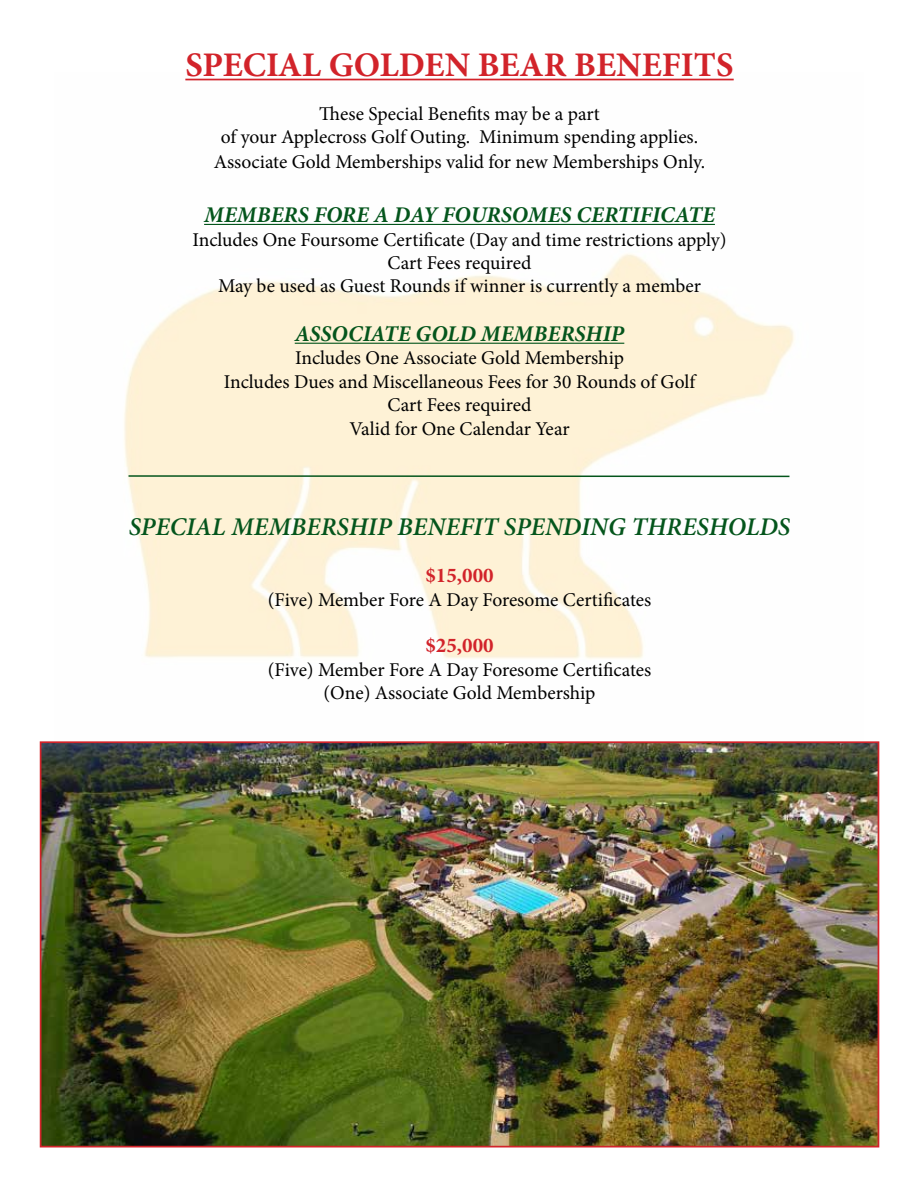
<style>
.page{position:relative;width:918px;height:1188px;background:#fff}
.page>*{position:absolute;margin:0;border:0;box-sizing:border-box;transform-origin:0 0}
.t1{font:700 34.5px "Minion Pro";color:#d2232a}
.t2{font:italic 600 25.5px "Minion Pro";color:#04551c}
.t3{font:italic 700 22.5px "Minion Pro";color:#04551c}
.t4{font:700 21px "Minion Pro";color:#d2232a}
.t5{font:19.5px/23.4px "Minion Pro";color:#000;text-align:center}
</style>
<div class="page">
<img style="left:124px;top:78px;width:670px;height:581px">
<hr style="left:185px;top:79px;width:549px;height:1px;background:#d2232a">
<hr style="left:204px;top:224px;width:511px;height:1px;background:#04551c">
<hr style="left:295px;top:343px;width:329px;height:1px;background:#04551c">
<hr style="left:129px;top:475px;width:660px;height:2px;background:#04551c">
<img style="left:43px;top:744px;width:833px;height:400px">
<div style="left:40px;top:741px;width:839px;height:406px;border:2px solid #d2232a"></div>
<h1 class="t1" style="left:185px;top:41px;width:550px">SPECIAL GOLDEN BEAR BENEFITS</h1>
<p class="t5" style="left:221px;top:102px;width:479px">These Special Benefits may be a part<br>of your Applecross Golf Outing. Minimum spending applies.</p>
<p class="t5" style="left:214px;top:150px;width:493px">Associate Gold Memberships valid for new Memberships Only.</p>
<p class="t3" style="left:204px;top:199px;width:512px">MEMBERS FORE A DAY FOURSOMES CERTIFICATE</p>
<p class="t5" style="left:192px;top:228px;width:536px">Includes One Foursome Certificate (Day and time restrictions apply)<br>Cart Fees required<br>May be used as Guest Rounds if winner is currently a member</p>
<p class="t3" style="left:295px;top:318px;width:331px">ASSOCIATE GOLD MEMBERSHIP</p>
<p class="t5" style="left:224px;top:347px;width:473px">Includes One Associate Gold Membership<br>Includes Dues and Miscellaneous Fees for 30 Rounds of Golf Cart Fees required<br>Valid for One Calendar Year</p>
<h2 class="t2" style="left:129px;top:509px;width:663px">SPECIAL MEMBERSHIP BENEFIT SPENDING THRESHOLDS</h2>
<p class="t4" style="left:425px;top:561px;width:70px">$15,000</p>
<p class="t5" style="left:268px;top:588px;width:385px">(Five) Member Fore A Day Foresome Certificates</p>
<p class="t4" style="left:425px;top:631px;width:70px">$25,000</p>
<p class="t5" style="left:268px;top:658px;width:385px">(Five) Member Fore A Day Foresome Certificates (One) Associate Gold Membership</p>
</div>
